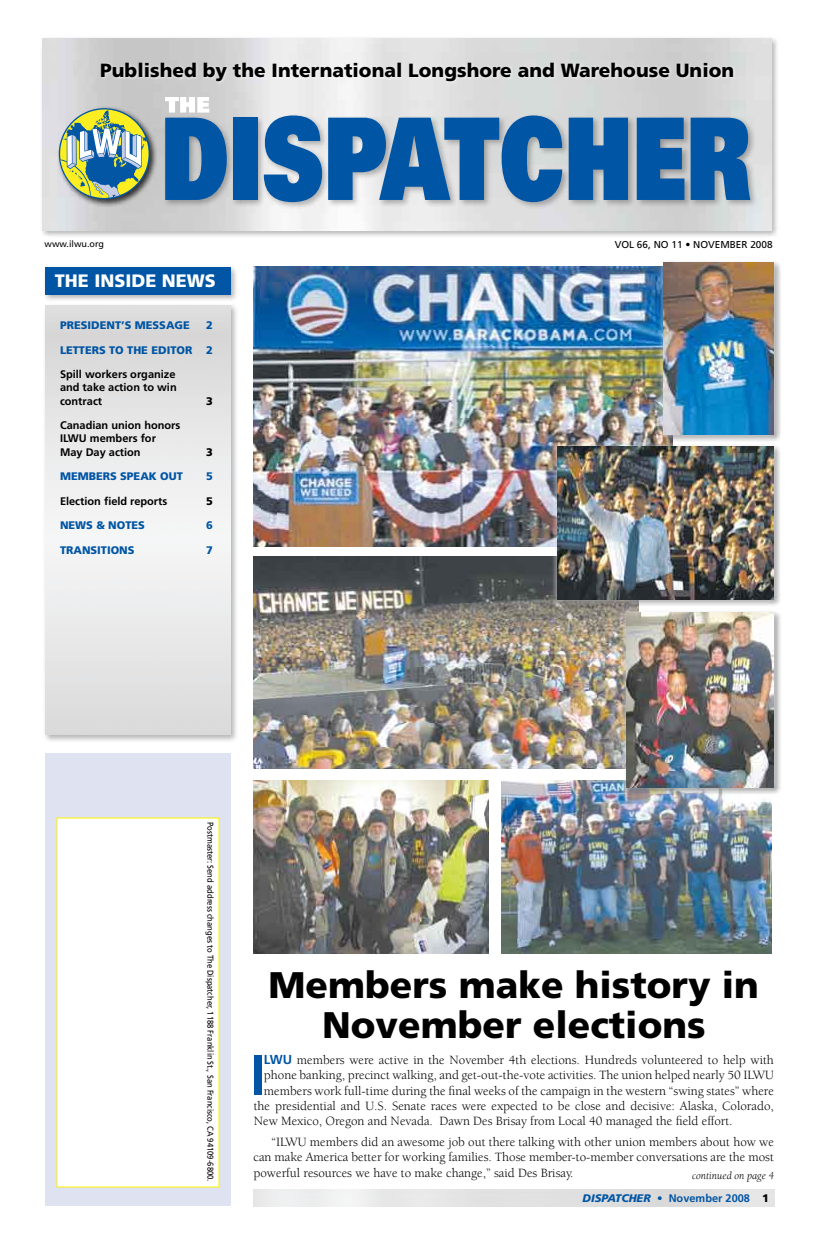
<style>
.page{position:relative;width:828px;height:1260px;background:#fff}
.page>*{position:absolute;margin:0;border:0;box-sizing:border-box;transform-origin:0 0}
.t1{font:900 114px "Univers";color:#0055a4;scale:.75 1}
.t2{font:700 56.7px "Frutiger";color:#0055a4}
.t3{font:900 37px/40px "Frutiger";color:#000;text-align:center}
.t4{font:900 19.1px "Frutiger";color:#000}
.t5{font:900 18px "Frutiger";color:#fff}
.t6{font:13px/15.3px "Berkeley";color:#000;text-align:justify}
.t7{font:700 11px/13.2px "Frutiger";color:#000;text-align:justify}
.t8{font:900 11px "Frutiger";color:#0055a4}
.t9{font:700 11px "Frutiger";color:#0055a4}
.t10{font:italic 11px "Berkeley";color:#000}
.t11{font:900 11px "Frutiger";color:#000}
.t12{font:10px "Frutiger";color:#000}
.t13{font:9px "Frutiger";color:#000}
.t14{font:8.5px "Frutiger";color:#000;scale:.9 1}
.s1{font-family:"Frutiger";font-weight:700;color:#0055a4}
.s2{font-weight:900;font-style:italic}
.s3{font-weight:900;color:#000}
</style>
<div class="page">
<img style="left:254px;top:557px;width:366px;height:212px">
<div style="left:45px;top:753px;width:186px;height:453px;background:#dfe2f1"></div>
<div style="left:42px;top:302px;width:202px;height:445px;background:#000;opacity:.3"></div>
<img style="left:45px;top:306px;width:186px;height:429px">
<div style="left:56px;top:818px;width:164px;height:370px;background:#fff"></div>
<div style="left:42px;top:264px;width:202px;height:42px;background:#000;opacity:.3"></div>
<div style="left:45px;top:267px;width:186px;height:27px;background:#0055a4"></div>
<div style="left:40px;top:35px;width:743px;height:208px;background:#000;opacity:.3"></div>
<img style="left:43px;top:38px;width:728px;height:193px">
<div style="left:99px;top:60px;width:680px;height:32px;background:#fff;opacity:.75"></div>
<div style="left:56px;top:105px;width:148px;height:123px;background:#000;opacity:.75"></div>
<svg style="left:60px;top:110px;width:87px;height:89px;background:#9ab191"></svg>
<div style="left:162px;top:112px;width:666px;height:159px;background:#000;opacity:.27"></div>
<svg style="left:165px;top:97px;width:44px;height:16px"></svg>
<img style="left:254px;top:266px;width:403px;height:281px">
<img style="left:502px;top:780px;width:270px;height:174px">
<div style="left:551px;top:440px;width:233px;height:170px;background:#fff;opacity:.75"></div>
<img style="left:557px;top:446px;width:216px;height:153px">
<div style="left:657px;top:256px;width:128px;height:189px;background:#fff;opacity:.75"></div>
<img style="left:663px;top:262px;width:111px;height:172px">
<img style="left:254px;top:780px;width:235px;height:174px">
<div style="left:620px;top:605px;width:165px;height:198px;background:#fff;opacity:.75"></div>
<img style="left:626px;top:612px;width:148px;height:175px">
<h3 class="t4" style="left:100px;top:59px;width:635px">Published by the International Longshore and Warehouse Union</h3>
<h1 class="t1" style="left:161px;top:84px;width:788px">DISPATCHER</h1>
<p class="t13" style="left:45px;top:239px;width:61px">www.ilwu.org</p>
<p class="t12" style="left:615px;top:239px;width:159px">Vol 66, NO 11 • November 2008</p>
<h3 class="t5" style="left:55px;top:269px;width:163px">THE INSIDE NEWS</h3>
<p class="t8" style="left:60px;top:319px;width:131px">PRESIDENT’s MESSAGE</p>
<p class="t8" style="left:206px;top:319px;width:8px">2</p>
<p class="t8" style="left:60px;top:343px;width:14px">Letters</p>
<p class="t8" style="left:109px;top:343px;width:26px">to the</p>
<p class="t8" style="left:151px;top:343px;width:40px">Editor</p>
<p class="t8" style="left:206px;top:343px;width:8px">2</p>
<p class="t7" style="left:60px;top:368px;width:118px">Spill workers organize and take action to win contract</p>
<p class="t11" style="left:206px;top:394px;width:8px">3</p>
<p class="t7" style="left:60px;top:419px;width:122px;text-align:left">Canadian union honors<br>ILWU members for<br>May Day action</p>
<p class="t11" style="left:206px;top:445px;width:8px">3</p>
<p class="t8" style="left:60px;top:470px;width:124px">MEMBERS SPEAK OUT</p>
<p class="t8" style="left:206px;top:470px;width:8px">5</p>
<p class="t7" style="left:60px;top:494px;width:109px">Election field reports</p>
<p class="t11" style="left:206px;top:494px;width:8px">5</p>
<p class="t8" style="left:60px;top:519px;width:86px">NEWS &amp; NOTES</p>
<p class="t8" style="left:206px;top:519px;width:8px">6</p>
<p class="t8" style="left:60px;top:543px;width:76px">TRANSITIONS</p>
<p class="t8" style="left:206px;top:543px;width:8px">7</p>
<p class="t14" style="left:215px;top:822px;width:401px;rotate:90deg">Postmaster: Send address changes to The Dispatcher, 1188 Franklin St., San Francisco, CA 94109-6800.</p>
<h3 class="t3" style="left:269px;top:964px;width:492px">Members make history in<br>November elections</h3>
<h2 class="t2" style="left:250px;top:1042px;width:17px">I</h2>
<p class="t6" style="left:264px;top:1053px;width:511px"><span class="s1">LWU</span> members were active in the November 4th elections. Hundreds volunteered to help with</p>
<p class="t6" style="left:264px;top:1068px;width:511px">phone banking, precinct walking, and get-out-the-vote activities. The union helped nearly 50 ILWU</p>
<p class="t6" style="left:264px;top:1083px;width:511px">members work full-time during the final weeks of the campaign in the western “swing states” where</p>
<p class="t6" style="left:254px;top:1098px;width:522px">the presidential and U.S. Senate races were expected to be close and decisive: Alaska, Colorado,</p>
<p class="t6" style="left:254px;top:1114px;width:480px">New Mexico, Oregon and Nevada. Dawn Des Brisay from Local 40 managed the field effort.</p>
<p class="t6" style="left:254px;top:1135px;width:522px;text-indent:18px">“ILWU members did an awesome job out there talking with other union members about how we can make America better for working families. Those member-to-member conversations are the most powerful resources we have to make change,” said Des Brisay.</p>
<p class="t10" style="left:692px;top:1170px;width:83px">continued on page 4</p>
<p class="t9" style="left:583px;top:1192px;width:188px"><span class="s2">DISPATCHER</span> • November 2008 <span class="s3">1</span></p>
</div>
